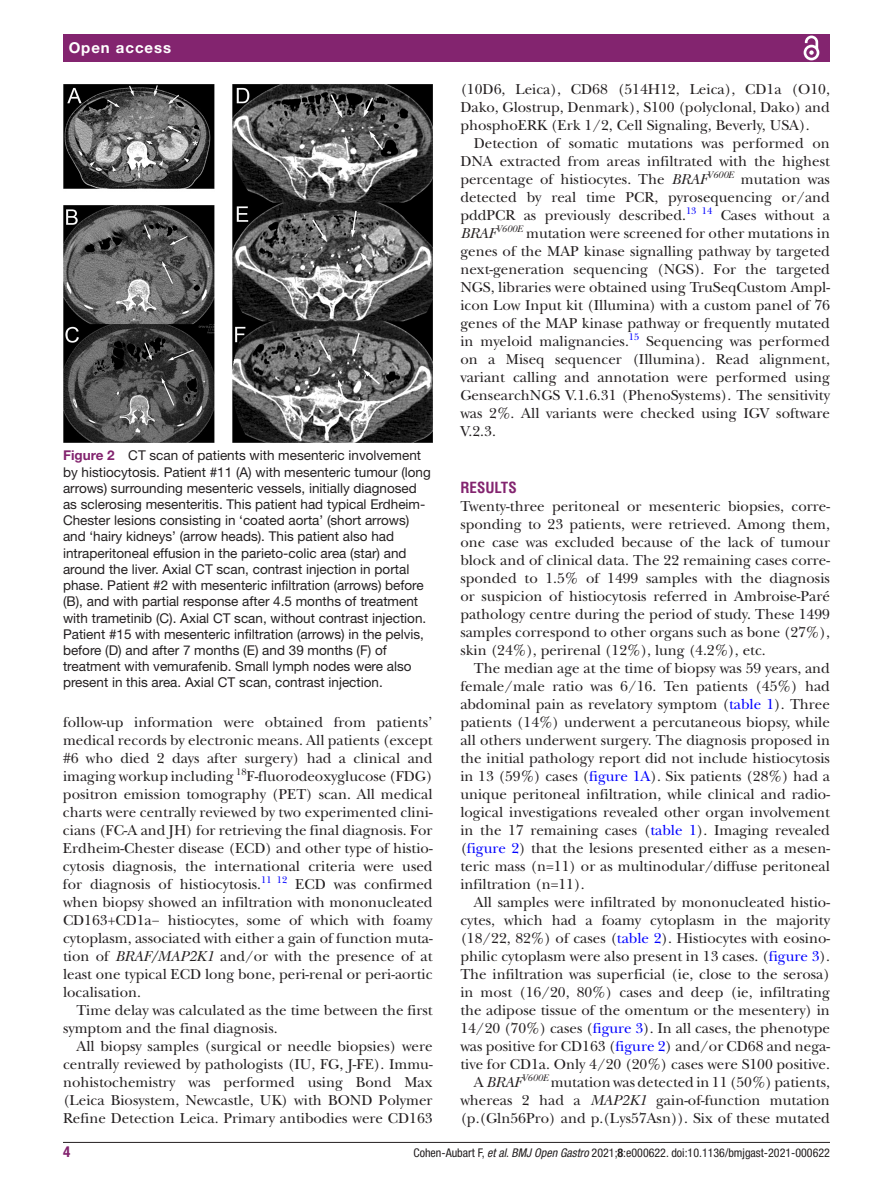
<style>
.page{position:relative;width:893px;height:1191px;background:#fff}
.page>*{position:absolute;margin:0;border:0;box-sizing:border-box;transform-origin:0 0}
.t1{font:15px/18px "New Baskerville";color:#231f20;text-align:justify}
.t2{font:700 15px "Helvetica Neue LT Std";letter-spacing:.065em;color:#fff}
.t3{font:italic 15px "New Baskerville";color:#231f20}
.t4{font:700 condensed 15px "Helvetica LT Std";color:#83246f}
.t5{font:700 condensed 15px "Helvetica Neue LT Std";color:#83246f}
.t6{font:13.5px/16.2px "Helvetica Neue LT Std";color:#231f20}
.t7{font:condensed 12px "Helvetica Neue LT Std";color:#231f20}
.t8{font:italic 9.9px "New Baskerville";color:#231f20}
.t9{font:9.9px "New Baskerville";color:#00f}
.t10{font:9.9px "New Baskerville";color:#231f20}
.s1{font-weight:700;color:#83246f}
.s2{font-style:italic}
.s3{color:#00f}
.s4{font-style:normal}
.s5{font-weight:700}
</style>
<div class="page">
<hr style="left:63px;top:1142px;width:767px;height:1px;background:#231f20">
<div style="left:63px;top:34px;width:767px;height:28px;background:#83246f"></div>
<svg style="left:803px;top:35px;width:17px;height:26px"></svg>
<img style="left:63px;top:84px;width:370px;height:359px">
<p class="t2" style="left:69px;top:39px;width:104px">Open access</p>
<p class="t6" style="left:63px;top:447px;width:369px"><span class="s1">Figure 2</span> CT scan of patients with mesenteric involvement by histiocytosis. Patient #11 (A) with mesenteric tumour (long arrows) surrounding mesenteric vessels, initially diagnosed as sclerosing mesenteritis. This patient had typical Erdheim-Chester lesions consisting in ‘coated aorta’ (short arrows) and ‘hairy kidneys’ (arrow heads). This patient also had intraperitoneal effusion in the parieto-colic area (star) and around the liver. Axial CT scan, contrast injection in portal phase. Patient #2 with mesenteric infiltration (arrows) before (B), and with partial response after 4.5 months of treatment with trametinib (C). Axial CT scan, without contrast injection.<br>Patient #15 with mesenteric infiltration (arrows) in the pelvis, before (D) and after 7 months (E) and 39 months (F) of treatment with vemurafenib. Small lymph nodes were also present in this area. Axial CT scan, contrast injection.</p>
<p class="t1" style="left:63px;top:713px;width:371px">follow-up information were obtained from patients’ medical records by electronic means. All patients (except #6 who died 2 days after surgery) had a clinical and imaging workup including</p>
<p class="t10" style="left:236px;top:765px;width:12px">18</p>
<p class="t1" style="left:63px;top:767px;width:371px;text-indent:184px">F-fluorodeoxyglucose (FDG) positron emission tomography (PET) scan. All medical charts were centrally reviewed by two experimented clini&shy;cians (FC-A and JH) for retrieving the final diagnosis. For Erdheim-Chester disease (ECD) and other type of histio&shy;cytosis diagnosis, the international criteria were used for diagnosis of histiocytosis.</p>
<p class="t9" style="left:261px;top:873px;width:28px">11 12</p>
<p class="t1" style="left:63px;top:875px;width:371px;text-indent:232px">ECD was confirmed when biopsy showed an infiltration with mononucleated CD163+CD1a− histiocytes, some of which with foamy cytoplasm, associated with either a gain of function muta&shy;tion of <span class="s2">BRAF/MAP2K1</span> and/or with the presence of at least one typical ECD long bone, peri-renal or peri-aortic localisation.</p>
<p class="t1" style="left:63px;top:1001px;width:371px;text-indent:14px">Time delay was calculated as the time between the first symptom and the final diagnosis.</p>
<p class="t1" style="left:63px;top:1037px;width:371px;text-indent:14px">All biopsy samples (surgical or needle biopsies) were centrally reviewed by pathologists (IU, FG, J-FE). Immu&shy;nohistochemistry was performed using Bond Max (Leica Biosystem, Newcastle, UK) with BOND Polymer Refine Detection Leica. Primary antibodies were CD163</p>
<p class="t1" style="left:460px;top:80px;width:371px">(10D6, Leica), CD68 (514H12, Leica), CD1a (O10, Dako, Glostrup, Denmark), S100 (polyclonal, Dako) and phosphoERK (Erk 1/2, Cell Signaling, Beverly, USA).</p>
<p class="t1" style="left:460px;top:134px;width:371px;text-indent:14px">Detection of somatic mutations was performed on DNA extracted from areas infiltrated with the highest percentage of histiocytes. The <span class="s2">BRAF</span></p>
<p class="t8" style="left:707px;top:169px;width:28px">V600E</p>
<p class="t1" style="left:460px;top:170px;width:371px;text-indent:280px">mutation was detected by real time PCR, pyrosequencing or/and pddPCR as previously described.</p>
<p class="t9" style="left:686px;top:205px;width:28px">13 14</p>
<p class="t1" style="left:721px;top:206px;width:111px">Cases without a</p>
<p class="t8" style="left:496px;top:223px;width:28px">V600E</p>
<p class="t1" style="left:460px;top:224px;width:371px;text-indent:66px">mutation were screened for other mutations in genes of the MAP kinase signalling pathway by targeted next-generation sequencing (NGS). For the targeted NGS, libraries were obtained using TruSeqCustom Ampl&shy;icon Low Input kit (Illumina) with a custom panel of 76 genes of the MAP kinase pathway or frequently mutated in myeloid malignancies.</p>
<p class="t3" style="left:460px;top:225px;width:37px">BRAF</p>
<p class="t9" style="left:629px;top:331px;width:12px">15</p>
<p class="t1" style="left:460px;top:332px;width:371px;text-indent:186px">Sequencing was performed on a Miseq sequencer (Illumina). Read alignment, variant calling and annotation were performed using GensearchNGS V.1.6.31 (PhenoSystems). The sensitivity was 2%. All variants were checked using IGV software V.2.3.</p>
<p class="t4" style="left:460px;top:478px;width:58px">RESULTS</p>
<p class="t1" style="left:460px;top:497px;width:371px">Twenty-three peritoneal or mesenteric biopsies, corre&shy;sponding to 23 patients, were retrieved. Among them, one case was excluded because of the lack of tumour block and of clinical data. The 22 remaining cases corre&shy;sponded to 1.5% of 1499 samples with the diagnosis or suspicion of histiocytosis referred in Ambroise-Paré pathology centre during the period of study. These 1499 samples correspond to other organs such as bone (27%), skin (24%), perirenal (12%), lung (4.2%), etc.</p>
<p class="t1" style="left:460px;top:659px;width:371px;text-indent:14px">The median age at the time of biopsy was 59 years, and female/male ratio was 6/16. Ten patients (45%) had abdominal pain as revelatory symptom (<span class="s3">table 1</span>). Three patients (14%) underwent a percutaneous biopsy, while all others underwent surgery. The diagnosis proposed in the initial pathology report did not include histiocytosis in 13 (59%) cases (<span class="s3">figure 1A</span>). Six patients (28%) had a unique peritoneal infiltration, while clinical and radio&shy;logical investigations revealed other organ involvement in the 17 remaining cases (<span class="s3">table 1</span>). Imaging revealed (<span class="s3">figure 2</span>) that the lesions presented either as a mesen&shy;teric mass (n=11) or as multinodular/diffuse peritoneal infiltration (n=11).</p>
<p class="t1" style="left:474px;top:893px;width:358px">All samples were infiltrated by mononucleated histio-</p>
<p class="t1" style="left:460px;top:911px;width:371px">cytes, which had a foamy cytoplasm in the majority</p>
<p class="t1" style="left:460px;top:929px;width:371px">(18/22, 82%) of cases (<span class="s3">table 2</span>). Histiocytes with eosino-</p>
<p class="t1" style="left:460px;top:947px;width:371px">philic cytoplasm were also present in 13 cases. (<span class="s3">figure 3</span>).</p>
<p class="t1" style="left:460px;top:965px;width:371px">The infiltration was superficial (ie, close to the serosa)</p>
<p class="t1" style="left:460px;top:983px;width:371px">in most (16/20, 80%) cases and deep (ie, infiltrating</p>
<p class="t1" style="left:460px;top:1001px;width:371px">the adipose tissue of the omentum or the mesentery) in</p>
<p class="t1" style="left:460px;top:1019px;width:371px">14/20 (70%) cases (<span class="s3">figure 3</span>). In all cases, the phenotype</p>
<p class="t1" style="left:460px;top:1037px;width:371px">was positive for CD163 (<span class="s3">figure 2</span>) and/or CD68 and nega-</p>
<p class="t1" style="left:460px;top:1055px;width:371px">tive for CD1a. Only 4/20 (20%) cases were S100 positive.</p>
<p class="t3" style="left:474px;top:1073px;width:49px"><span class="s4">A</span> BRAF</p>
<p class="t8" style="left:521px;top:1071px;width:28px">V600E</p>
<p class="t1" style="left:460px;top:1073px;width:371px;text-indent:90px">mutation was detected in 11 (50%) patients, whereas 2 had a <span class="s2">MAP2K1</span> gain-of-function mutation (p.(Gln56Pro) and p.(Lys57Asn)). Six of these mutated</p>
<p class="t5" style="left:63px;top:1142px;width:9px">4</p>
<p class="t7" style="left:413px;top:1145px;width:418px">Cohen-Aubart F, <span class="s2">et al</span>. <span class="s2">BMJ Open Gastro</span> 2021;<span class="s5">8</span>:e000622. doi:10.1136/bmjgast-2021-000622</p>
</div>
